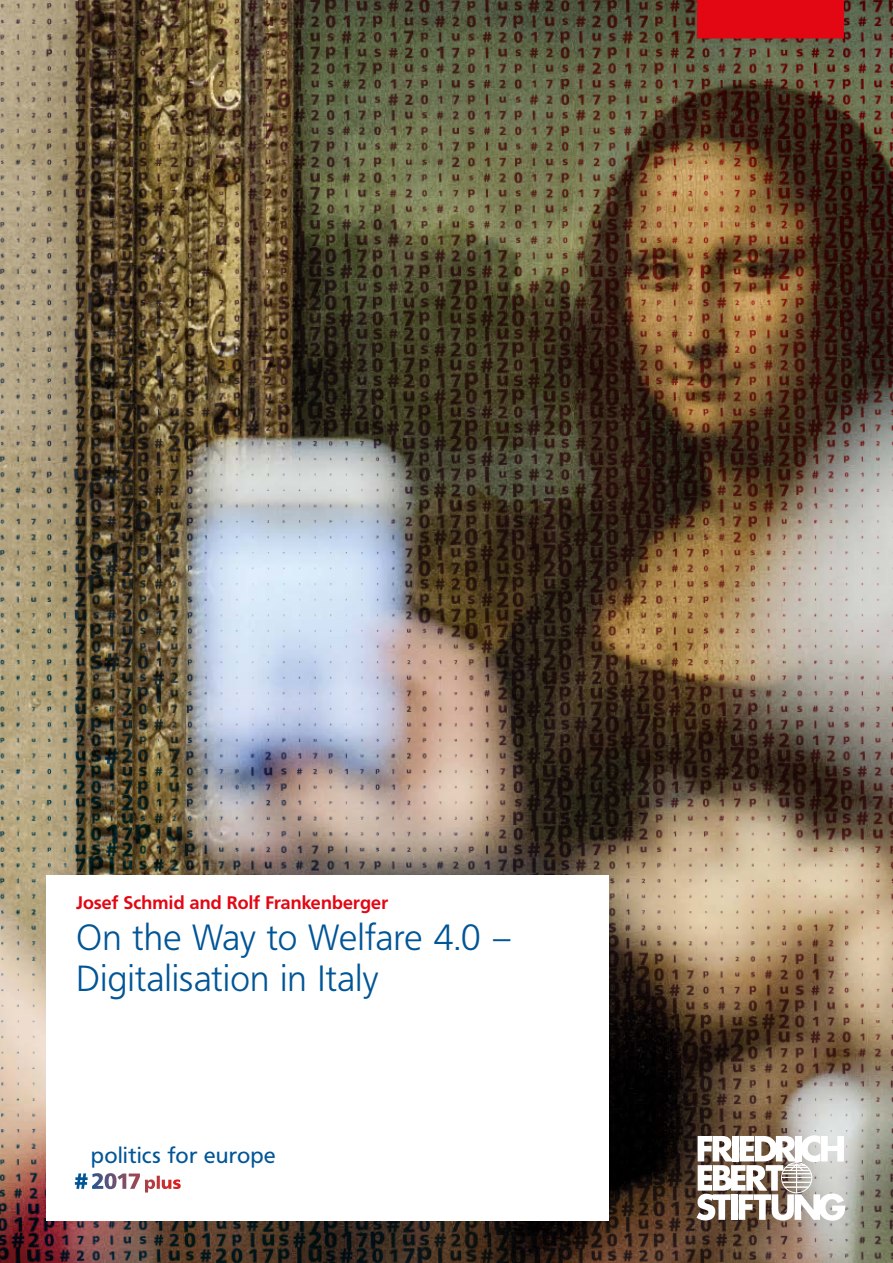
<style>
.page{position:relative;width:893px;height:1263px;background:#fff}
.page>*{position:absolute;margin:0;border:0;box-sizing:border-box;transform-origin:0 0}
.t1{font:300 36px/41px "Frutiger BQ";letter-spacing:.015em;color:#005597}
.t2{font:21.9px/25.3px "Frutiger BQ";letter-spacing:.03em;color:#005597}
.t3{font:700 18px "Frutiger BQ";letter-spacing:.01em;color:#e30613}
.s1{font-weight:900;color:#fff}
.s2{font-weight:900;font-size:17.4px;color:#fff}
</style>
<div class="page">
<img style="left:0;top:0;width:893px;height:1263px">
<div style="left:47px;top:875px;width:562px;height:345px;background:#fff"></div>
<svg style="left:696px;top:1135px;width:149px;height:86px"></svg>
<div style="left:697px;top:0;width:147px;height:38px;background:#e30613"></div>
<p class="t3" style="left:76px;top:892px;width:313px">Josef Schmid and Rolf Frankenberger</p>
<p class="t1" style="left:77px;top:917px;width:437px">On the Way to Welfare 4.0 –<br>Digitalisation in Italy</p>
<p class="t2" style="left:75px;top:1143px;width:202px;text-indent:16px">politics for europe <span class="s1"># 2017</span> <span class="s2">plus</span></p>
</div>
